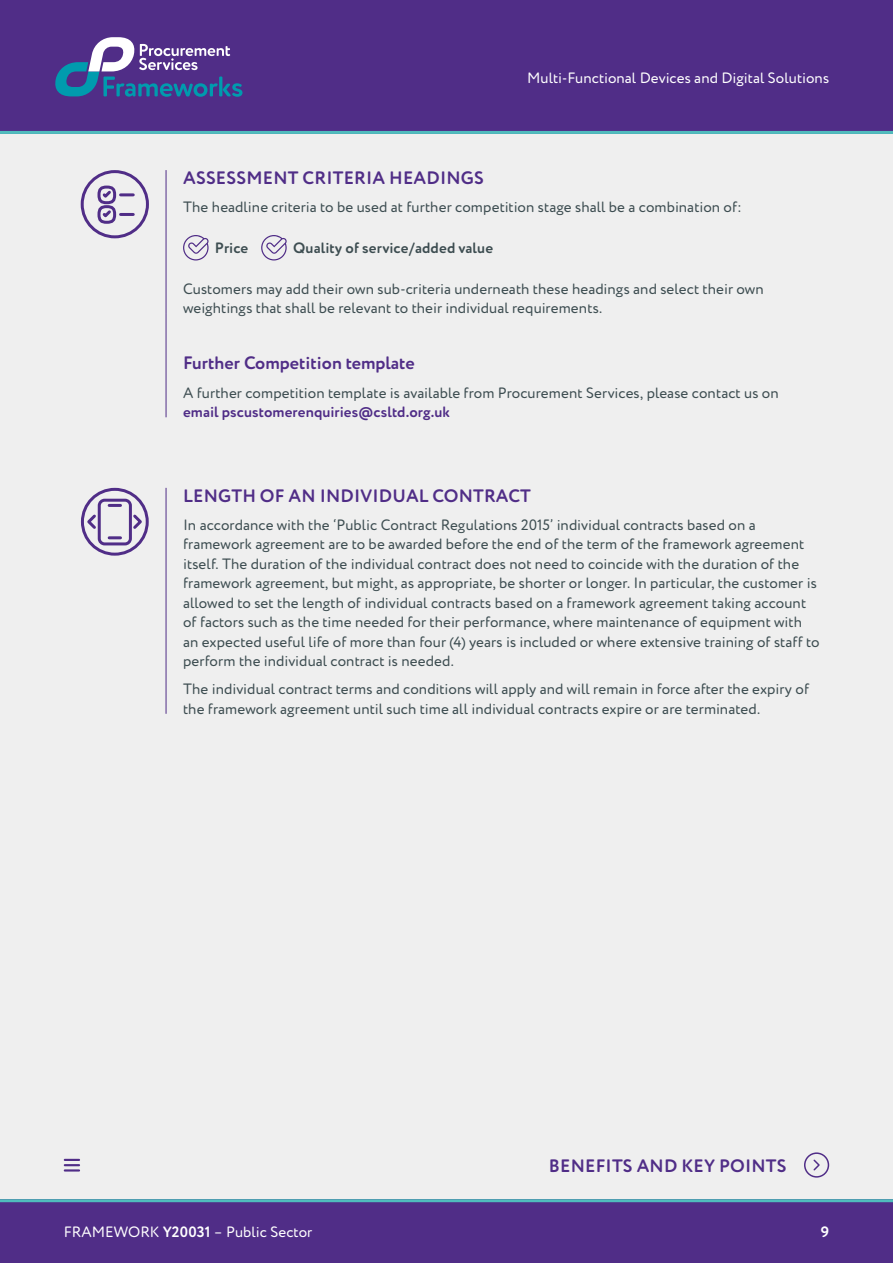
<style>
.page{position:relative;width:893px;height:1263px;background:#fff}
.page>*{position:absolute;margin:0;border:0;box-sizing:border-box;transform-origin:0 0}
.t1{font:700 18px "Circe Rounded";letter-spacing:.01em;color:#502d87}
.t2{font:15px/19.5px "Circe Rounded";letter-spacing:.005em;color:#3d4d51}
.t3{font:15px "Circe Rounded";letter-spacing:.005em;color:#fff}
.t4{font:700 15px "Circe Rounded";letter-spacing:.005em;color:#502d87}
.t5{font:700 15px "Circe Rounded";letter-spacing:.005em;color:#3d4d51}
.t6{font:700 15px "Circe Rounded";color:#fff}
.s1{font-weight:700}
</style>
<div class="page">
<div style="left:0;top:0;width:893px;height:1204px;background:#efefef"></div>
<div style="left:0;top:1199px;width:893px;height:64px;background:#502d87"></div>
<div style="left:0;top:0;width:893px;height:134px;background:#502d87"></div>
<hr style="left:0;top:131px;width:893px;height:3px;background:#50bcbd">
<hr style="left:0;top:1199px;width:893px;height:3px;background:#50bcbd">
<svg style="left:55px;top:37px;width:187px;height:60px"></svg>
<div style="left:804px;top:1152px;width:25px;height:25px;border:2px solid #502d87;border-radius:50%"></div>
<svg style="left:813px;top:1159px;width:7px;height:12px"></svg>
<svg style="left:64px;top:1159px;width:16px;height:12px"></svg>
<hr style="left:166px;top:170px;width:1px;height:143px;background:#502d87">
<hr style="left:166px;top:313px;width:1px;height:104px;background:#502d87">
<div style="left:81px;top:170px;width:68px;height:68px;border:3px solid #502d87;border-radius:50%"></div>
<svg style="left:97px;top:185px;width:36px;height:39px"></svg>
<svg style="left:183px;top:235px;width:26px;height:25px"></svg>
<svg style="left:261px;top:235px;width:26px;height:25px"></svg>
<hr style="left:166px;top:488px;width:1px;height:226px;background:#502d87">
<div style="left:81px;top:488px;width:68px;height:68px;border:3px solid #502d87;border-radius:50%"></div>
<div style="left:98px;top:499px;width:34px;height:46px;border:3px solid #502d87;border-radius:5px"></div>
<svg style="left:85px;top:504px;width:60px;height:37px"></svg>
<p class="t3" style="left:527px;top:70px;width:304px">Multi-Functional Devices and Digital Solutions</p>
<p class="t1" style="left:183px;top:167px;width:302px">ASSESSMENT CRITERIA HEADINGS</p>
<p class="t2" style="left:183px;top:198px;width:560px">The headline criteria to be used at further competition stage shall be a combination of:</p>
<p class="t5" style="left:215px;top:239px;width:35px">Price</p>
<p class="t5" style="left:293px;top:239px;width:202px">Quality of service/added value</p>
<p class="t2" style="left:183px;top:279px;width:582px">Customers may add their own sub-criteria underneath these headings and select their own weightings that shall be relevant to their individual requirements.</p>
<p class="t1" style="left:183px;top:353px;width:233px">Further Competition template</p>
<p class="t2" style="left:183px;top:383px;width:597px">A further competition template is available from Procurement Services, please contact us on</p>
<p class="t4" style="left:183px;top:403px;width:269px">email pscustomerenquiries@csltd.org.uk</p>
<p class="t1" style="left:183px;top:485px;width:349px">LENGTH OF AN INDIVIDUAL CONTRACT</p>
<p class="t2" style="left:183px;top:515px;width:638px">In accordance with the ‘Public Contract Regulations 2015’ individual contracts based on a framework agreement are to be awarded before the end of the term of the framework agreement itself. The duration of the individual contract does not need to coincide with the duration of the framework agreement, but might, as appropriate, be shorter or longer. In particular, the customer is allowed to set the length of individual contracts based on a framework agreement taking account of factors such as the time needed for their performance, where maintenance of equipment with an expected useful life of more than four (4) years is included or where extensive training of staff to perform the individual contract is needed.</p>
<p class="t2" style="left:183px;top:680px;width:627px">The individual contract terms and conditions will apply and will remain in force after the expiry of the framework agreement until such time all individual contracts expire or are terminated.</p>
<p class="t1" style="left:549px;top:1155px;width:239px">BENEFITS AND KEY POINTS</p>
<p class="t3" style="left:64px;top:1223px;width:250px">FRAMEWORK <span class="s1">Y20031</span> – Public Sector</p>
<p class="t6" style="left:821px;top:1223px;width:10px">9</p>
</div>
